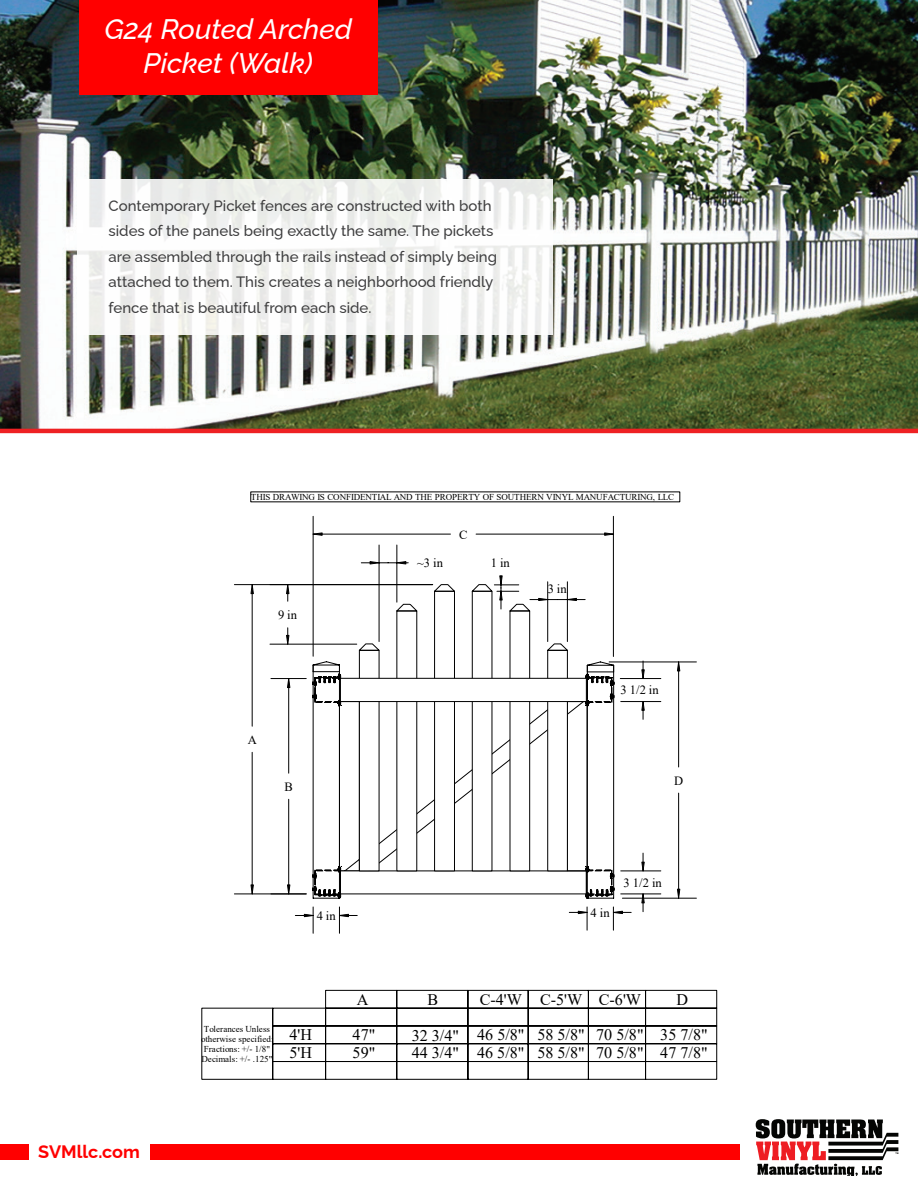
<style>
.page{position:relative;width:918px;height:1188px;background:#fff}
.page>*{position:absolute;margin:0;border:0;box-sizing:border-box;transform-origin:0 0}
.t1{font:italic 100 28.2px/34.2px "Raleway";color:#fff;text-align:center}
.t2{font:100 18px "Raleway";color:#f00}
.t3{font:16.2px/17.9px "Times New Roman";color:#000}
.t4{font:100 15px/25.5px "Raleway";color:#3e3e3f}
.t5{font:12.6px "Times New Roman";letter-spacing:.005em;color:#000}
.t6{font:9px/9.9px "Times New Roman";letter-spacing:-.01em;color:#000;text-align:center}
</style>
<div class="page">
<img style="left:0;top:0;width:918px;height:433px">
<svg style="left:77px;top:179px;width:476px;height:155px"></svg>
<div style="left:150px;top:1144px;width:590px;height:15px;background:#f00"></div>
<svg style="left:756px;top:1119px;width:142px;height:56px"></svg>
<svg style="left:313px;top:707px;width:301px;height:188px"></svg>
<div style="left:340px;top:871px;width:247px;height:23px;background:#fff"></div>
<svg style="left:585px;top:866px;width:30px;height:33px"></svg>
<svg style="left:312px;top:866px;width:30px;height:33px"></svg>
<div style="left:397px;top:611px;width:20px;height:260px;background:#fff"></div>
<div style="left:434px;top:591px;width:21px;height:280px;background:#fff;border:1px solid #000"></div>
<div style="left:472px;top:591px;width:20px;height:280px;background:#fff;border:1px solid #000"></div>
<div style="left:510px;top:611px;width:20px;height:260px;background:#fff;border:1px solid #000"></div>
<div style="left:547px;top:650px;width:21px;height:221px;background:#fff;border:1px solid #000"></div>
<div style="left:359px;top:650px;width:20px;height:221px;background:#fff;border:1px solid #000"></div>
<hr style="left:620px;top:678px;width:41px;height:1px;background:#000">
<hr style="left:621px;top:701px;width:40px;height:1px;background:#000">
<svg style="left:641px;top:701px;width:4px;height:18px"></svg>
<svg style="left:641px;top:661px;width:4px;height:18px"></svg>
<hr style="left:621px;top:871px;width:40px;height:1px;background:#000">
<hr style="left:621px;top:894px;width:40px;height:1px;background:#000">
<svg style="left:641px;top:893px;width:4px;height:19px"></svg>
<svg style="left:641px;top:853px;width:4px;height:18px"></svg>
<svg style="left:295px;top:907px;width:19px;height:26px"></svg>
<svg style="left:339px;top:907px;width:18px;height:26px"></svg>
<svg style="left:569px;top:907px;width:19px;height:23px"></svg>
<svg style="left:613px;top:907px;width:18px;height:23px"></svg>
<hr style="left:313px;top:516px;width:1px;height:140px;background:#000">
<hr style="left:613px;top:516px;width:1px;height:140px;background:#000">
<hr style="left:322px;top:534px;width:128px;height:1px;background:#000">
<hr style="left:476px;top:534px;width:129px;height:1px;background:#000">
<svg style="left:313px;top:532px;width:10px;height:4px"></svg>
<svg style="left:604px;top:532px;width:10px;height:4px"></svg>
<hr style="left:622px;top:898px;width:74px;height:1px;background:#000">
<hr style="left:609px;top:662px;width:87px;height:1px;background:#000">
<hr style="left:678px;top:793px;width:1px;height:96px;background:#000">
<hr style="left:678px;top:671px;width:1px;height:96px;background:#000">
<svg style="left:677px;top:889px;width:3px;height:10px"></svg>
<svg style="left:677px;top:661px;width:3px;height:10px"></svg>
<hr style="left:234px;top:894px;width:72px;height:1px;background:#000">
<hr style="left:234px;top:584px;width:199px;height:1px;background:#000">
<hr style="left:252px;top:752px;width:1px;height:133px;background:#000">
<hr style="left:252px;top:594px;width:1px;height:132px;background:#000">
<svg style="left:250px;top:884px;width:4px;height:10px"></svg>
<svg style="left:250px;top:584px;width:4px;height:10px"></svg>
<hr style="left:271px;top:678px;width:35px;height:1px;background:#000">
<hr style="left:288px;top:688px;width:1px;height:85px;background:#000">
<hr style="left:288px;top:799px;width:1px;height:86px;background:#000">
<svg style="left:287px;top:678px;width:3px;height:10px"></svg>
<svg style="left:287px;top:884px;width:3px;height:10px"></svg>
<hr style="left:379px;top:545px;width:1px;height:97px;background:#000">
<hr style="left:397px;top:545px;width:1px;height:57px;background:#000">
<svg style="left:361px;top:561px;width:47px;height:4px"></svg>
<svg style="left:312px;top:575px;width:303px;height:132px"></svg>
<hr style="left:270px;top:584px;width:163px;height:1px;background:#000">
<hr style="left:270px;top:644px;width:87px;height:1px;background:#000">
<svg style="left:286px;top:585px;width:3px;height:16px"></svg>
<svg style="left:286px;top:628px;width:3px;height:17px"></svg>
<svg style="left:201px;top:990px;width:516px;height:90px"></svg>
<div style="left:79px;top:0;width:299px;height:95px;background:#f00"></div>
<div style="left:0;top:1144px;width:28px;height:15px;background:#f00"></div>
<p class="t1" style="left:104px;top:9px;width:249px">G24 Routed Arched<br>Picket (Walk)</p>
<p class="t4" style="left:109px;top:191px;width:390px">Contemporary Picket fences are constructed with both sides of the panels being exactly the same. The pickets are assembled through the rails instead of simply being attached to them. This creates a neighborhood friendly fence that is beautiful from each side.</p>
<p class="t6" style="left:251px;top:492px;width:425px">THIS DRAWING IS CONFIDENTIAL AND THE PROPERTY OF SOUTHERN VINYL MANUFACTURING, LLC</p>
<p class="t5" style="left:278px;top:606px;width:21px">9 in</p>
<p class="t5" style="left:248px;top:731px;width:11px">A</p>
<p class="t5" style="left:284px;top:778px;width:10px">B</p>
<p class="t5" style="left:417px;top:554px;width:27px">~3 in</p>
<p class="t5" style="left:459px;top:526px;width:10px">C</p>
<p class="t5" style="left:491px;top:554px;width:21px">1 in</p>
<p class="t5" style="left:548px;top:580px;width:21px">3 in</p>
<p class="t5" style="left:621px;top:681px;width:40px">3 1/2 in</p>
<p class="t5" style="left:674px;top:771px;width:11px">D</p>
<p class="t5" style="left:317px;top:907px;width:21px">4 in</p>
<p class="t5" style="left:591px;top:904px;width:21px">4 in</p>
<p class="t5" style="left:624px;top:874px;width:40px">3 1/2 in</p>
<p class="t3" style="left:357px;top:990px;width:13px">A</p>
<p class="t3" style="left:428px;top:990px;width:12px">B</p>
<p class="t3" style="left:480px;top:990px;width:44px">C-4'W</p>
<p class="t3" style="left:676px;top:990px;width:13px">D</p>
<p class="t3" style="left:540px;top:990px;width:103px">C-5'W C-6'W</p>
<p class="t2" style="left:38px;top:1137px;width:103px">SVMllc.com</p>
<p class="t6" style="left:201px;top:1024px;width:74px">Tolerances Unless otherwise specified:<br>Fractions: +/- 1/8"<br>Decimals: +/- .125"</p>
<p class="t3" style="left:411px;top:1024px;width:24px">5'H</p>
<p class="t3" style="left:599px;top:1024px;width:49px">46 5/8"</p>
<p class="t3" style="left:659px;top:1024px;width:30px">58 5</p>
<p class="t3" style="left:474px;top:1024px;width:24px">59"</p>
<p class="t3" style="left:533px;top:1025px;width:49px">44 3/4"</p>
<p class="t3" style="left:537px;top:1026px;width:108px">58 5/8"<br>58 5/8" 70 5/8"</p>
<p class="t3" style="left:596px;top:1026px;width:49px">70 5/8"</p>
<p class="t3" style="left:290px;top:1026px;width:24px">4'H</p>
<p class="t3" style="left:353px;top:1026px;width:24px">47"<br>59"</p>
<p class="t3" style="left:412px;top:1026px;width:49px">32 3/4"</p>
<p class="t3" style="left:660px;top:1026px;width:49px">35 7/8"</p>
<p class="t3" style="left:477px;top:1026px;width:49px">46 5/8"</p>
<p class="t3" style="left:477px;top:1043px;width:49px">46 5/8"</p>
<p class="t3" style="left:290px;top:1043px;width:24px">5'H</p>
<p class="t3" style="left:660px;top:1043px;width:49px">47 7/8"</p>
<p class="t3" style="left:412px;top:1044px;width:49px">44 3/4"</p>
</div>
